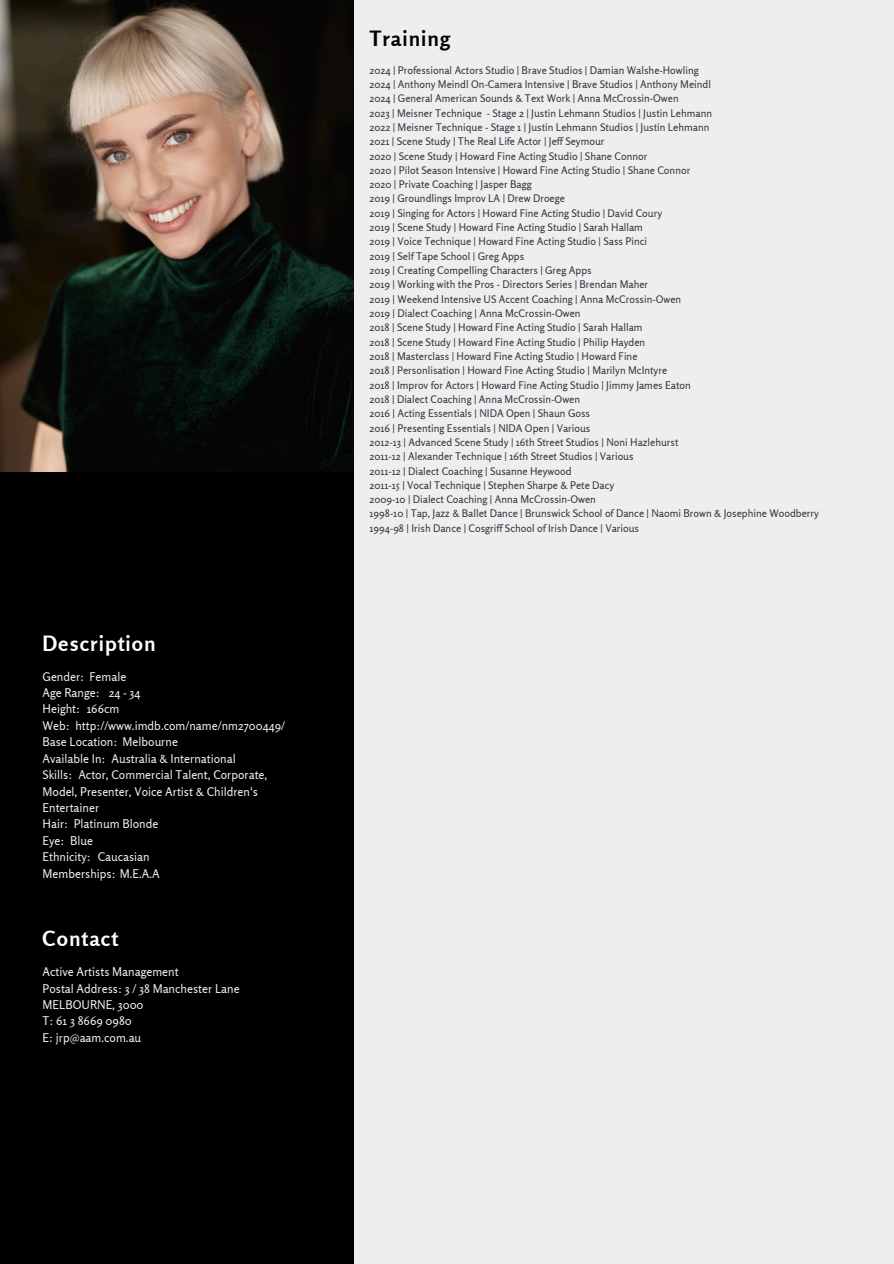
<style>
.page{position:relative;width:894px;height:1264px;background:#fff}
.page>*{position:absolute;margin:0;border:0;box-sizing:border-box;transform-origin:0 0}
.t1{font:700 21px "Rosario";letter-spacing:.05em;color:#fff}
.t2{font:700 21px "Rosario";letter-spacing:.05em;color:#000}
.t3{font:12px/16.4px "Rosario";color:#eee}
.t4{font:10.5px "Rosario";color:#303841}
</style>
<div class="page">
<div style="left:0;top:0;width:893px;height:1263px;background:#eee"></div>
<div style="left:0;top:284px;width:353px;height:979px;background:#000"></div>
<img style="left:0;top:0;width:353px;height:471px">
<p class="t1" style="left:42px;top:631px;width:115px">Description</p>
<h1 class="t3" style="left:42px;top:668px;width:244px">Gender: Female<br>Age Range: 24 - 34<br>Height: 166cm<br>Web: http://www.imdb.com/name/nm2700449/<br>Base Location: Melbourne<br>Available In: Australia &amp; International<br>Skills: Actor, Commercial Talent, Corporate,<br>Model, Presenter, Voice Artist &amp; Children's<br>Entertainer<br>Hair: Platinum Blonde<br>Eye: Blue<br>Ethnicity: Caucasian<br>Memberships: M.E.A.A</h1>
<h1 class="t1" style="left:42px;top:925px;width:77px">Contact</h1>
<h2 class="t3" style="left:42px;top:963px;width:198px">Active Artists Management<br>Postal Address: 3 / 38 Manchester Lane<br>MELBOURNE, 3000<br>T: 61 3 8669 0980<br>E: jrp@aam.com.au</h2>
<h1 class="t2" style="left:369px;top:25px;width:82px">Training</h1>
<p class="t4" style="left:369px;top:63px;width:331px">2024 | Professional Actors Studio | Brave Studios | Damian Walshe-Howling</p>
<p class="t4" style="left:369px;top:78px;width:343px">2024 | Anthony Meindl On-Camera Intensive | Brave Studios | Anthony Meindl</p>
<p class="t4" style="left:369px;top:92px;width:310px">2024 | General American Sounds &amp; Text Work | Anna McCrossin-Owen</p>
<p class="t4" style="left:369px;top:106px;width:344px">2023 | Meisner Technique - Stage 2 | Justin Lehmann Studios | Justin Lehmann</p>
<p class="t4" style="left:369px;top:121px;width:341px">2022 | Meisner Technique - Stage 1 | Justin Lehmann Studios | Justin Lehmann</p>
<p class="t4" style="left:369px;top:135px;width:236px">2021 | Scene Study | The Real Life Actor | Jeff Seymour</p>
<p class="t4" style="left:369px;top:149px;width:279px">2020 | Scene Study | Howard Fine Acting Studio | Shane Connor</p>
<p class="t4" style="left:369px;top:164px;width:322px">2020 | Pilot Season Intensive | Howard Fine Acting Studio | Shane Connor</p>
<p class="t4" style="left:369px;top:178px;width:164px">2020 | Private Coaching | Jasper Bagg</p>
<p class="t4" style="left:369px;top:192px;width:197px">2019 | Groundlings Improv LA | Drew Droege</p>
<p class="t4" style="left:369px;top:206px;width:294px">2019 | Singing for Actors | Howard Fine Acting Studio | David Coury</p>
<p class="t4" style="left:369px;top:221px;width:275px">2019 | Scene Study | Howard Fine Acting Studio | Sarah Hallam</p>
<p class="t4" style="left:369px;top:235px;width:279px">2019 | Voice Technique | Howard Fine Acting Studio | Sass Pinci</p>
<p class="t4" style="left:369px;top:249px;width:156px">2019 | Self Tape School | Greg Apps</p>
<p class="t4" style="left:369px;top:264px;width:223px">2019 | Creating Compelling Characters | Greg Apps</p>
<p class="t4" style="left:369px;top:278px;width:280px">2019 | Working with the Pros - Directors Series | Brendan Maher</p>
<p class="t4" style="left:369px;top:292px;width:313px">2019 | Weekend Intensive US Accent Coaching | Anna McCrossin-Owen</p>
<p class="t4" style="left:369px;top:307px;width:212px">2019 | Dialect Coaching | Anna McCrossin-Owen</p>
<p class="t4" style="left:369px;top:321px;width:274px">2018 | Scene Study | Howard Fine Acting Studio | Sarah Hallam</p>
<p class="t4" style="left:369px;top:335px;width:277px">2018 | Scene Study | Howard Fine Acting Studio | Philip Hayden</p>
<p class="t4" style="left:369px;top:350px;width:269px">2018 | Masterclass | Howard Fine Acting Studio | Howard Fine</p>
<p class="t4" style="left:369px;top:364px;width:299px">2018 | Personlisation | Howard Fine Acting Studio | Marilyn McIntyre</p>
<p class="t4" style="left:369px;top:378px;width:323px">2018 | Improv for Actors | Howard Fine Acting Studio | Jimmy James Eaton</p>
<p class="t4" style="left:369px;top:392px;width:212px">2018 | Dialect Coaching | Anna McCrossin-Owen</p>
<p class="t4" style="left:369px;top:407px;width:222px">2016 | Acting Essentials | NIDA Open | Shaun Goss</p>
<p class="t4" style="left:369px;top:421px;width:222px">2016 | Presenting Essentials | NIDA Open | Various</p>
<p class="t4" style="left:369px;top:435px;width:310px">2012-13 | Advanced Scene Study | 16th Street Studios | Noni Hazlehurst</p>
<p class="t4" style="left:369px;top:450px;width:265px">2011-12 | Alexander Technique | 16th Street Studios | Various</p>
<p class="t4" style="left:369px;top:464px;width:203px">2011-12 | Dialect Coaching | Susanne Heywood</p>
<p class="t4" style="left:369px;top:478px;width:246px">2011-15 | Vocal Technique | Stephen Sharpe &amp; Pete Dacy</p>
<p class="t4" style="left:369px;top:493px;width:228px">2009-10 | Dialect Coaching | Anna McCrossin-Owen</p>
<p class="t4" style="left:369px;top:507px;width:451px">1998-10 | Tap, Jazz &amp; Ballet Dance | Brunswick School of Dance | Naomi Brown &amp; Josephine Woodberry</p>
<p class="t4" style="left:369px;top:521px;width:271px">1994-98 | Irish Dance | Cosgriff School of Irish Dance | Various</p>
</div>
